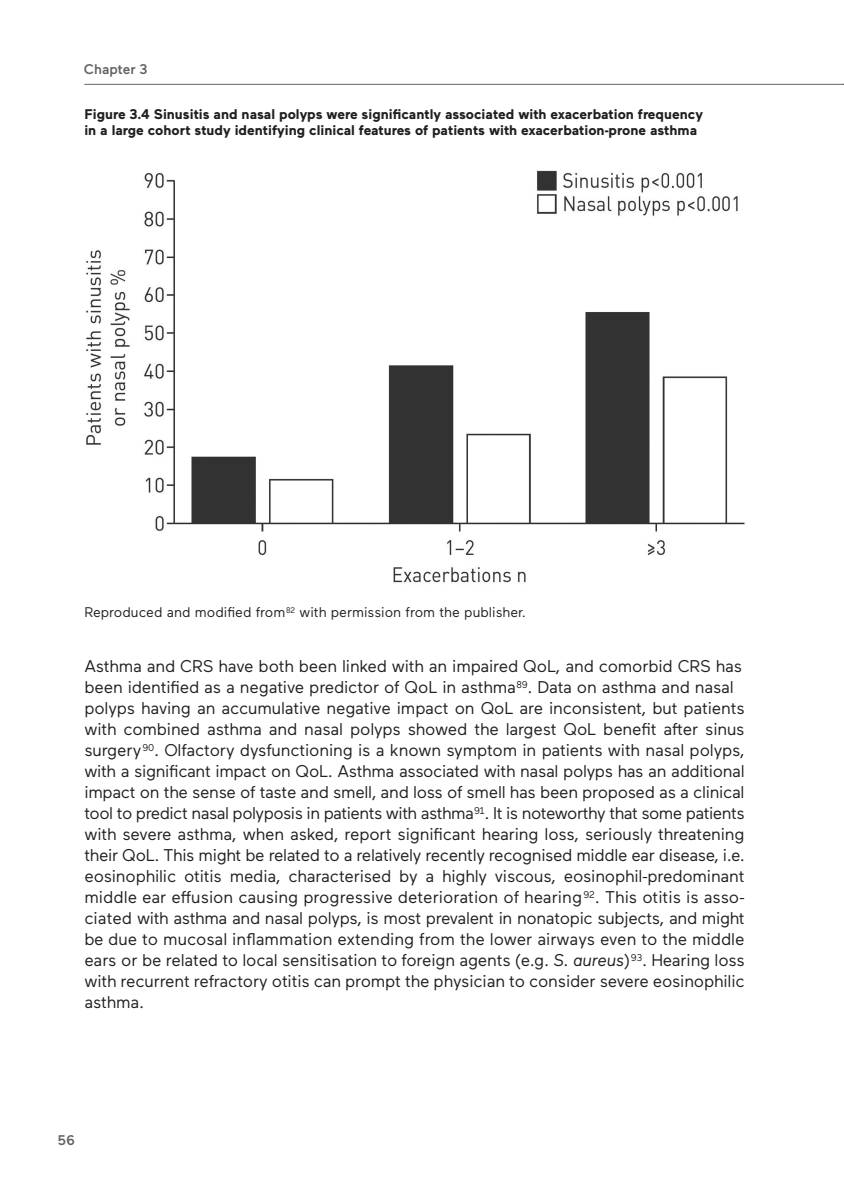
<style>
.page{position:relative;width:844px;height:1191px;background:#fff}
.page>*{position:absolute;margin:0;border:0;box-sizing:border-box;transform-origin:0 0}
.t1{font:16.97px/21px "Maax";letter-spacing:-.01em;color:#231f20}
.t2{font:700 14px/15.8px "Maax";color:#231f20}
.t3{font:14px "Maax";color:#231f20}
.t4{font:500 14px "Maax";color:#636366}
.s1{font-style:italic}
</style>
<div class="page">
<hr style="left:84px;top:84px;width:759px;height:1px;background:#636366">
<img style="left:86px;top:170px;width:659px;height:413px">
<p class="t4" style="left:84px;top:60px;width:65px">Chapter 3</p>
<p class="t2" style="left:84px;top:106px;width:620px">Figure 3.4 Sinusitis and nasal polyps were significantly associated with exacerbation frequency in a large cohort study identifying clinical features of patients with exacerbation-prone asthma</p>
<p class="t3" style="left:84px;top:603px;width:443px">Reproduced and modified from<sup>82</sup> with permission from the publisher.</p>
<p class="t1" style="left:84px;top:655px;width:661px">Asthma and CRS have both been linked with an impaired QoL, and comorbid CRS has been identified as a negative predictor of QoL in asthma<sup>89</sup>. Data on asthma and nasal polyps having an accumulative negative impact on QoL are inconsistent, but patients with combined asthma and nasal polyps showed the largest QoL benefit after sinus surgery<sup>90</sup>. Olfactory dysfunctioning is a known symptom in patients with nasal polyps, with a significant impact on QoL. Asthma associated with nasal polyps has an additional impact on the sense of taste and smell, and loss of smell has been proposed as a clinical tool to predict nasal polyposis in patients with asthma<sup>91</sup>. It is noteworthy that some patients with severe asthma, when asked, report significant hearing loss, seriously threatening their QoL. This might be related to a relatively recently recognised middle ear disease, i.e. eosinophilic otitis media, characterised by a highly viscous, eosinophil-predominant middle ear effusion causing progressive deterioration of hearing<sup>92</sup>. This otitis is asso&shy;ciated with asthma and nasal polyps, is most prevalent in nonatopic subjects, and might be due to mucosal inflammation extending from the lower airways even to the middle ears or be related to local sensitisation to foreign agents (e.g. <span class="s1">S. aureus</span>)<sup>93</sup>. Hearing loss with recurrent refractory otitis can prompt the physician to consider severe eosinophilic asthma.</p>
<p class="t4" style="left:58px;top:1131px;width:19px">56</p>
</div>
